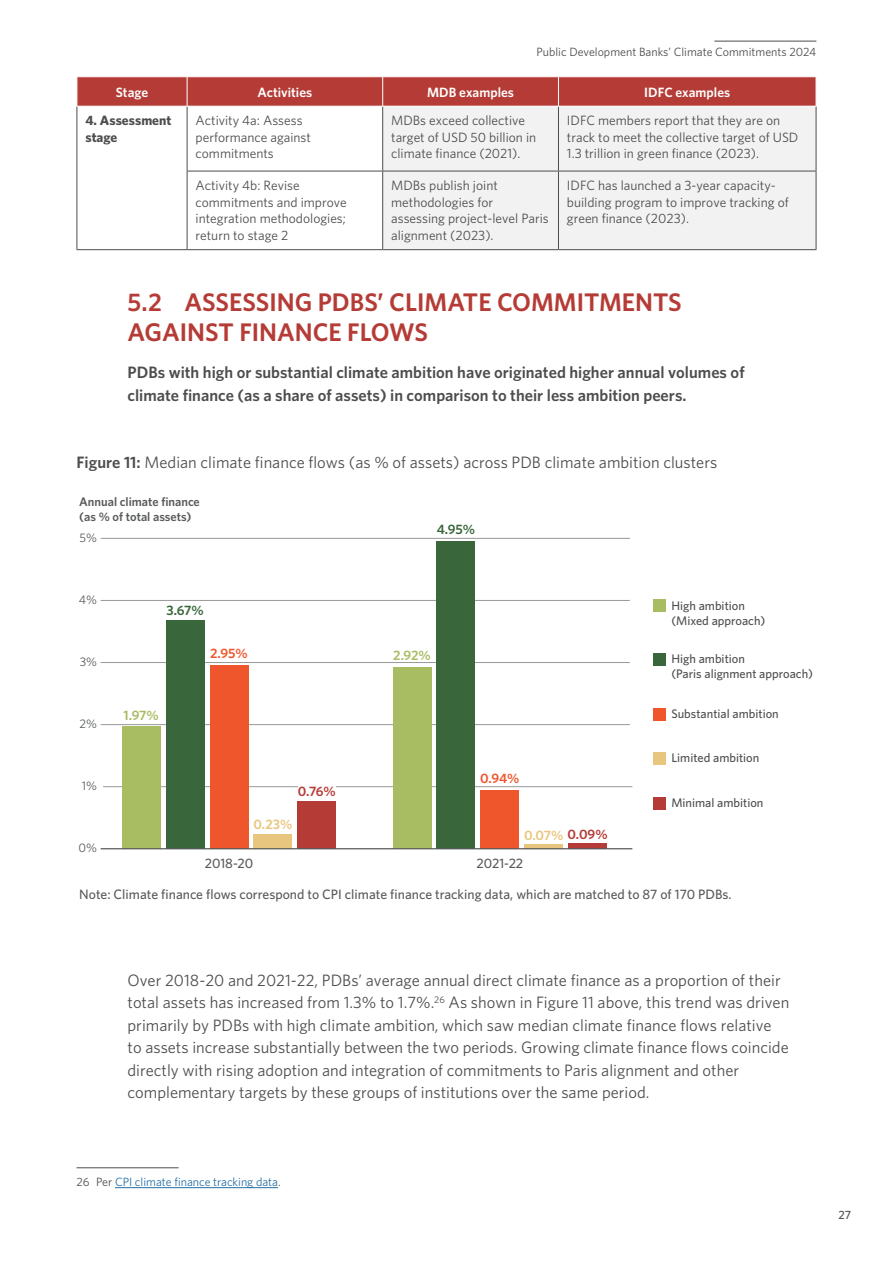
<style>
.page{position:relative;width:893px;height:1263px;background:#fff}
.page>*{position:absolute;margin:0;border:0;box-sizing:border-box;transform-origin:0 0}
.t1{font:600 25.5px/30.6px "Whitney";color:#b53c36}
.t2{font:16.5px/22.5px "Whitney";color:#4d4d4f}
.t3{font:600 16.5px/22.5px "Whitney";color:#4d4d4f}
.t4{font:500 13.65px "Whitney";color:#585a5b}
.t5{font:600 13.65px "Whitney";color:#e9c67f}
.t6{font:600 13.65px "Whitney";color:#a8bc61}
.t7{font:600 13.65px "Whitney";color:#39673b}
.t8{font:600 13.65px "Whitney";color:#f0562c}
.t9{font:600 13.65px "Whitney";color:#b53c36}
.t10{font:13.5px/16.5px "Whitney";color:#4d4d4f}
.t11{font:600 13.5px "Whitney";color:#fff}
.t12{font:700 13.5px/16.5px "Whitney";color:#4d4d4f}
.t13{font:500 12.45px/14.9px "Whitney";color:#4e4e4f}
.t14{font:600 12.45px/14.9px "Whitney";color:#585a5b}
.t15{font:12.45px "Whitney";color:#585a5b}
.t16{font:12px "Whitney";color:#4d4d4f}
.t17{font:12px "Whitney";color:#266fa5}
.t18{font:500 12px "Whitney";color:#4d4d4f}
.s1{font-weight:600}
.s2{color:#b53c36}
.s3{color:#4d4d4f}
</style>
<div class="page">
<hr style="left:714px;top:41px;width:102px;height:1px;background:#4d4d4f">
<div style="left:383px;top:107px;width:433px;height:142px;background:#f2f2f2"></div>
<hr style="left:77px;top:106px;width:1px;height:65px;background:#4d4d4f">
<hr style="left:77px;top:171px;width:1px;height:78px;background:#4d4d4f">
<hr style="left:77px;top:249px;width:110px;height:1px;background:#4d4d4f">
<hr style="left:187px;top:106px;width:1px;height:65px;background:#4d4d4f">
<hr style="left:382px;top:106px;width:1px;height:65px;background:#4d4d4f">
<hr style="left:558px;top:106px;width:1px;height:65px;background:#4d4d4f">
<hr style="left:816px;top:106px;width:1px;height:65px;background:#4d4d4f">
<hr style="left:187px;top:171px;width:196px;height:1px;background:#4d4d4f">
<hr style="left:187px;top:171px;width:1px;height:78px;background:#4d4d4f">
<hr style="left:383px;top:171px;width:175px;height:1px;background:#4d4d4f">
<hr style="left:382px;top:171px;width:1px;height:78px;background:#4d4d4f">
<hr style="left:558px;top:171px;width:258px;height:1px;background:#4d4d4f">
<hr style="left:558px;top:171px;width:1px;height:78px;background:#4d4d4f">
<hr style="left:816px;top:171px;width:1px;height:78px;background:#4d4d4f">
<hr style="left:187px;top:249px;width:196px;height:1px;background:#4d4d4f">
<hr style="left:383px;top:249px;width:175px;height:1px;background:#4d4d4f">
<hr style="left:558px;top:249px;width:258px;height:1px;background:#4d4d4f">
<svg style="left:77px;top:77px;width:739px;height:29px;background:#b6403a"></svg>
<hr style="left:77px;top:106px;width:110px;height:1px;background:#fff">
<hr style="left:187px;top:106px;width:196px;height:1px;background:#fff">
<hr style="left:558px;top:106px;width:258px;height:1px;background:#fff">
<hr style="left:77px;top:1167px;width:102px;height:1px;background:#4d4d4f">
<hr style="left:115px;top:1187px;width:163px;height:1px;background:#266fa5">
<hr style="left:101px;top:538px;width:529px;height:1px;background:#999">
<hr style="left:103px;top:786px;width:529px;height:1px;background:#999">
<hr style="left:101px;top:724px;width:529px;height:1px;background:#999">
<hr style="left:101px;top:662px;width:529px;height:1px;background:#999">
<hr style="left:101px;top:600px;width:529px;height:1px;background:#999">
<div style="left:122px;top:726px;width:38px;height:122px;background:#a8bc61"></div>
<div style="left:393px;top:667px;width:38px;height:181px;background:#a8bc61"></div>
<div style="left:166px;top:620px;width:38px;height:228px;background:#39673b"></div>
<div style="left:437px;top:541px;width:38px;height:307px;background:#39673b"></div>
<div style="left:210px;top:665px;width:38px;height:183px;background:#f0562c"></div>
<div style="left:481px;top:790px;width:38px;height:58px;background:#f0562c"></div>
<div style="left:254px;top:834px;width:38px;height:14px;background:#e9c67f"></div>
<hr style="left:525px;top:844px;width:38px;height:4px;background:#e9c67f">
<div style="left:298px;top:801px;width:38px;height:47px;background:#b53c36"></div>
<div style="left:568px;top:843px;width:39px;height:5px;background:#b53c36"></div>
<hr style="left:101px;top:848px;width:531px;height:1px;background:#585a5b">
<div style="left:653px;top:599px;width:12px;height:12px;background:#a8bc61"></div>
<div style="left:653px;top:654px;width:12px;height:12px;background:#39673b"></div>
<div style="left:653px;top:709px;width:12px;height:12px;background:#f0562c"></div>
<div style="left:653px;top:752px;width:12px;height:12px;background:#e9c67f"></div>
<div style="left:653px;top:797px;width:12px;height:12px;background:#b53c36"></div>
<div style="left:298px;top:785px;width:37px;height:14px;background:#fff"></div>
<p class="t16" style="left:537px;top:44px;width:281px">Public Development Banks’ Climate Commitments 2024</p>
<p class="t11" style="left:116px;top:83px;width:34px">Stage</p>
<p class="t11" style="left:258px;top:83px;width:56px">Activities</p>
<p class="t11" style="left:427px;top:83px;width:88px">MDB examples</p>
<p class="t11" style="left:644px;top:83px;width:87px">IDFC examples</p>
<p class="t12" style="left:85px;top:112px;width:87px">4. Assessment stage</p>
<p class="t10" style="left:196px;top:112px;width:117px">Activity 4a: Assess performance against commitments</p>
<p class="t10" style="left:391px;top:112px;width:147px">MDBs exceed collective target of USD 50 billion in climate finance (2021).</p>
<p class="t10" style="left:567px;top:112px;width:233px">IDFC members report that they are on track to meet the collective target of USD<br>1.3 trillion in green finance (2023).</p>
<p class="t10" style="left:196px;top:177px;width:153px">Activity 4b: Revise commitments and improve integration methodologies; return to stage 2</p>
<p class="t10" style="left:391px;top:177px;width:159px">MDBs publish joint methodologies for assessing project-level Paris alignment (2023).</p>
<p class="t10" style="left:567px;top:177px;width:223px">IDFC has launched a 3-year capacity&shy;building program to improve tracking of green finance (2023).</p>
<h1 class="t1" style="left:128px;top:286px;width:556px">5.2 ASSESSING PDBS’ CLIMATE COMMITMENTS<br>AGAINST FINANCE FLOWS</h1>
<p class="t3" style="left:128px;top:361px;width:619px">PDBs with high or substantial climate ambition have originated higher annual volumes of climate finance (as a share of assets) in comparison to their less ambition peers.</p>
<p class="t2" style="left:77px;top:451px;width:642px"><span class="s1">Figure 11:</span> Median climate finance flows (as % of assets) across PDB climate ambition clusters</p>
<p class="t14" style="left:79px;top:494px;width:122px">Annual climate finance (as % of total assets)</p>
<p class="t15" style="left:80px;top:529px;width:19px">5%</p>
<p class="t15" style="left:79px;top:591px;width:20px">4%</p>
<p class="t15" style="left:80px;top:653px;width:19px">3%</p>
<p class="t15" style="left:80px;top:716px;width:19px">2%</p>
<p class="t15" style="left:82px;top:778px;width:17px">1%</p>
<p class="t15" style="left:79px;top:840px;width:20px">0%</p>
<p class="t7" style="left:167px;top:601px;width:39px">3.67%</p>
<p class="t8" style="left:210px;top:645px;width:39px">2.95%</p>
<p class="t6" style="left:124px;top:706px;width:37px">1.97%</p>
<p class="t9" style="left:298px;top:782px;width:40px">0.76%</p>
<p class="t5" style="left:253px;top:815px;width:40px">0.23%</p>
<p class="t7" style="left:437px;top:520px;width:40px">4.95%</p>
<p class="t6" style="left:393px;top:646px;width:39px">2.92%</p>
<p class="t8" style="left:480px;top:769px;width:41px">0.94%</p>
<p class="t5" style="left:524px;top:826px;width:85px">0.07% <span class="s2">0.09%</span></p>
<p class="t13" style="left:671px;top:598px;width:96px">High ambition (Mixed approach)</p>
<p class="t13" style="left:671px;top:651px;width:143px">High ambition<br>(Paris alignment approach)</p>
<p class="t13" style="left:671px;top:706px;width:109px">Substantial ambition</p>
<p class="t13" style="left:671px;top:750px;width:89px">Limited ambition</p>
<p class="t13" style="left:671px;top:795px;width:94px">Minimal ambition</p>
<p class="t4" style="left:476px;top:854px;width:48px">2021-22</p>
<p class="t4" style="left:79px;top:885px;width:654px">Note: Climate finance flows correspond to CPI climate finance tracking data, which are matched to 87 of 170 PDBs.</p>
<p class="t4" style="left:205px;top:854px;width:50px">2018-20</p>
<p class="t2" style="left:128px;top:968px;width:663px">Over 2018-20 and 2021-22, PDBs’ average annual direct climate finance as a proportion of their total assets has increased from 1.3% to 1.7%.<sup>26</sup> As shown in Figure 11 above, this trend was driven primarily by PDBs with high climate ambition, which saw median climate finance flows relative to assets increase substantially between the two periods. Growing climate finance flows coincide directly with rising adoption and integration of commitments to Paris alignment and other complementary targets by these groups of institutions over the same period.</p>
<p class="t17" style="left:77px;top:1174px;width:206px"><span class="s3">26 Per</span> CPI climate finance tracking data<span class="s3">.</span></p>
<p class="t18" style="left:838px;top:1207px;width:14px">27</p>
</div>
